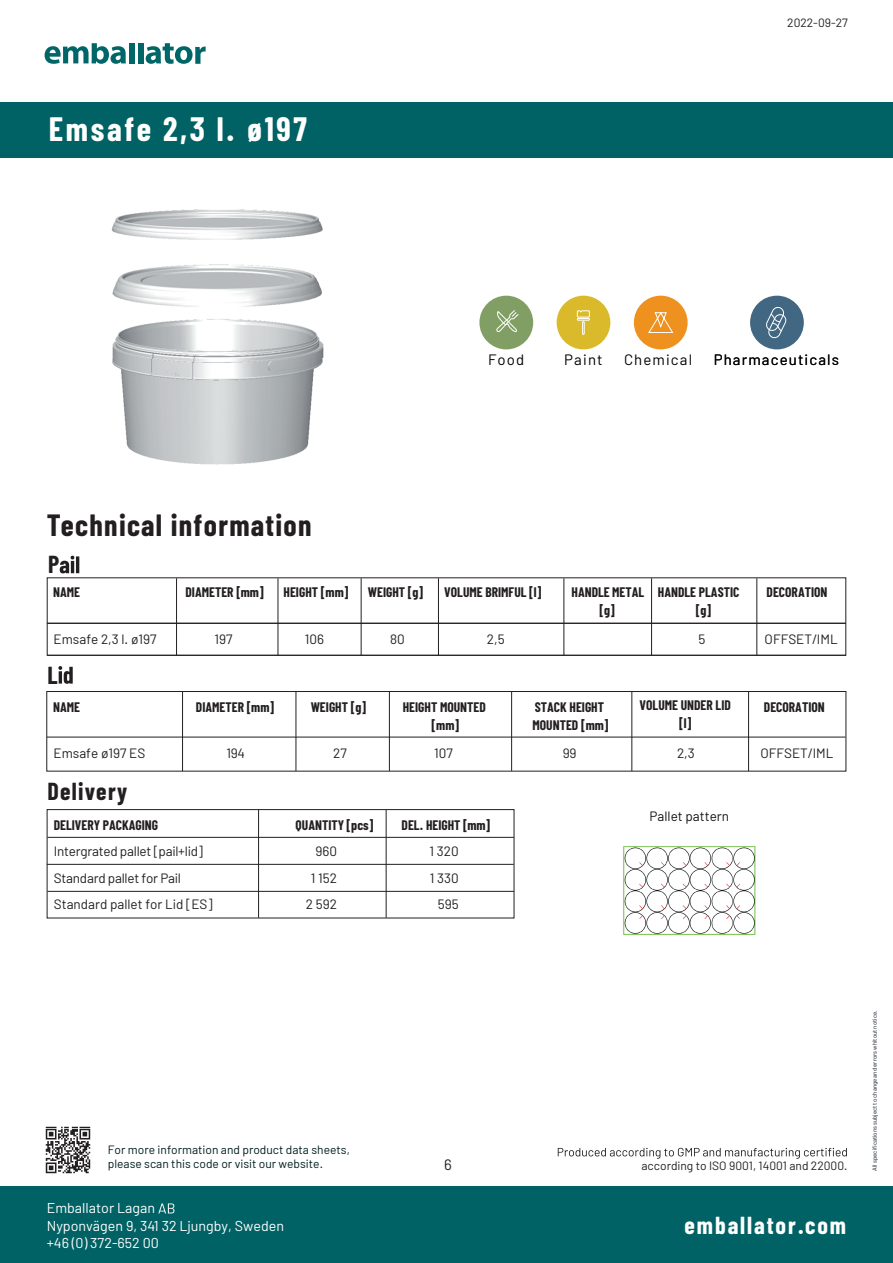
<style>
.page{position:relative;width:893px;height:1263px;background:#fff}
.page>*{position:absolute;margin:0;border:0;box-sizing:border-box;transform-origin:0 0}
.t1{font:700 33px "Barlow Condensed";letter-spacing:.08em;color:#fff}
.t2{font:700 30px "Barlow Condensed";letter-spacing:.045em;color:#231f20}
.t3{font:700 24px "Barlow Condensed";letter-spacing:.08em;color:#fff}
.t4{font:700 24px "Barlow Condensed";letter-spacing:.055em;color:#231f20}
.t5{font:15px "Barlow";letter-spacing:.075em;color:#000001}
.t6{font:15px "Barlow";color:#231f20}
.t7{font:14.25px/17.1px "Barlow";color:#fff}
.t8{font:700 13.5px/18px "Barlow Condensed";color:#231f20;text-align:center}
.t9{font:13.5px/25.5px "Barlow";color:#231f20;text-align:center}
.t10{font:13.5px "Barlow";letter-spacing:-.02em;color:#231f20}
.t11{font:13.5px "Barlow";color:#161319}
.t12{font:12px/14.4px "Barlow";color:#001d1e}
.t13{font:12px "Barlow";color:#231f20}
.t14{font:6px "Barlow";color:#0b1326}
</style>
<div class="page">
<img style="left:111px;top:209px;width:213px;height:256px">
<svg style="left:45px;top:43px;width:81px;height:21px"></svg>
<div style="left:129px;top:43px;width:5px;height:20px;background:#006667"></div>
<div style="left:138px;top:43px;width:5px;height:20px;background:#006667"></div>
<svg style="left:146px;top:43px;width:60px;height:21px"></svg>
<div style="left:0;top:1186px;width:893px;height:77px;background:#006264"></div>
<div style="left:0;top:102px;width:893px;height:55px;background:#006264"></div>
<svg style="left:58px;top:666px;width:15px;height:18px"></svg>
<svg style="left:60px;top:556px;width:19px;height:17px"></svg>
<svg style="left:158px;top:1203px;width:16px;height:10px"></svg>
<hr style="left:176px;top:578px;width:1px;height:78px;background:#231f20">
<hr style="left:278px;top:578px;width:1px;height:78px;background:#231f20">
<hr style="left:438px;top:578px;width:1px;height:78px;background:#231f20">
<hr style="left:563px;top:578px;width:1px;height:78px;background:#231f20">
<hr style="left:756px;top:578px;width:1px;height:78px;background:#231f20">
<hr style="left:182px;top:692px;width:1px;height:79px;background:#231f20">
<hr style="left:47px;top:737px;width:798px;height:1px;background:#231f20">
<hr style="left:258px;top:809px;width:1px;height:109px;background:#231f20">
<hr style="left:386px;top:809px;width:1px;height:109px;background:#231f20">
<hr style="left:47px;top:837px;width:467px;height:1px;background:#231f20">
<hr style="left:47px;top:864px;width:467px;height:1px;background:#231f20">
<svg style="left:558px;top:1148px;width:289px;height:11px"></svg>
<hr style="left:361px;top:578px;width:1px;height:77px;background:#231f20">
<hr style="left:651px;top:578px;width:1px;height:77px;background:#231f20">
<hr style="left:47px;top:891px;width:467px;height:1px;background:#231f20">
<div style="left:46px;top:691px;width:800px;height:80px;border:1px solid #231f20"></div>
<hr style="left:296px;top:691px;width:1px;height:80px;background:#231f20">
<hr style="left:389px;top:691px;width:1px;height:80px;background:#231f20">
<hr style="left:511px;top:691px;width:1px;height:80px;background:#231f20">
<hr style="left:631px;top:692px;width:1px;height:79px;background:#231f20">
<hr style="left:748px;top:692px;width:1px;height:79px;background:#231f20">
<div style="left:47px;top:809px;width:467px;height:109px;border:1px solid #231f20"></div>
<hr style="left:47px;top:623px;width:799px;height:1px;background:#231f20">
<hr style="left:47px;top:655px;width:799px;height:1px;background:#231f20">
<img style="left:45px;top:1126px;width:45px;height:2px">
<img style="left:623px;top:846px;width:133px;height:89px">
<img style="left:45px;top:1128px;width:46px;height:45px">
<div style="left:557px;top:296px;width:53px;height:53px;background:#daba2b;border-radius:50%"></div>
<div style="left:582px;top:321px;width:3px;height:14px;border:1px solid #fff"></div>
<svg style="left:577px;top:310px;width:13px;height:11px"></svg>
<div style="left:479px;top:296px;width:54px;height:53px;background:#819f64;border-radius:50%"></div>
<svg style="left:496px;top:310px;width:23px;height:23px"></svg>
<div style="left:634px;top:296px;width:54px;height:53px;background:#ee911e;border-radius:50%"></div>
<svg style="left:648px;top:312px;width:26px;height:21px"></svg>
<div style="left:750px;top:296px;width:54px;height:53px;background:#416783;border-radius:50%"></div>
<svg style="left:766px;top:307px;width:21px;height:32px"></svg>
<h1 class="t1" style="left:49px;top:109px;width:260px">Emsafe 2,3 l. ø197</h1>
<p class="t13" style="left:787px;top:15px;width:62px">2022-09-27</p>
<p class="t5" style="left:488px;top:351px;width:38px">Food</p>
<p class="t5" style="left:564px;top:351px;width:40px">Paint</p>
<p class="t5" style="left:624px;top:351px;width:70px">Chemical</p>
<p class="t5" style="left:714px;top:351px;width:127px">Pharmaceuticals</p>
<h2 class="t2" style="left:47px;top:506px;width:266px">Technical information</h2>
<h3 class="t4" style="left:48px;top:550px;width:13px">P</h3>
<p class="t8" style="left:368px;top:583px;width:57px">WEIGHT [g]</p>
<p class="t8" style="left:444px;top:583px;width:99px">VOLUME BRIMFUL [l]</p>
<p class="t8" style="left:571px;top:583px;width:74px">HANDLE METAL [g]</p>
<p class="t8" style="left:696px;top:583px;width:45px;text-align:left;text-indent:-38px">HANDLE PLASTIC [g]</p>
<p class="t8" style="left:53px;top:583px;width:28px">NAME</p>
<p class="t8" style="left:185px;top:583px;width:80px">DIAMETER [mm]</p>
<p class="t8" style="left:284px;top:583px;width:66px">HEIGHT [mm]</p>
<p class="t8" style="left:767px;top:583px;width:62px">DECORATION</p>
<p class="t9" style="left:54px;top:626px;width:104px">Emsafe 2,3 l. ø197</p>
<p class="t9" style="left:215px;top:626px;width:20px">197</p>
<p class="t9" style="left:305px;top:626px;width:21px">106</p>
<p class="t9" style="left:390px;top:626px;width:16px">80</p>
<p class="t9" style="left:765px;top:626px;width:75px">OFFSET/IML</p>
<p class="t9" style="left:487px;top:626px;width:19px">2,5</p>
<p class="t9" style="left:698px;top:626px;width:8px">5</p>
<h3 class="t4" style="left:47px;top:660px;width:12px">L</h3>
<p class="t8" style="left:53px;top:697px;width:28px">NAME</p>
<p class="t8" style="left:196px;top:697px;width:80px">DIAMETER [mm]</p>
<p class="t8" style="left:311px;top:697px;width:57px">WEIGHT [g]</p>
<p class="t8" style="left:403px;top:697px;width:85px">HEIGHT MOUNTED [mm]</p>
<p class="t8" style="left:533px;top:697px;width:78px;text-align:left">STACK HEIGHT<br>MOUNTED [mm]</p>
<p class="t8" style="left:640px;top:695px;width:93px">VOLUME UNDER LID [l]</p>
<p class="t8" style="left:764px;top:697px;width:62px">DECORATION</p>
<p class="t9" style="left:54px;top:740px;width:93px">Emsafe ø197 ES</p>
<p class="t9" style="left:226px;top:740px;width:20px">194</p>
<p class="t9" style="left:333px;top:740px;width:15px">27</p>
<p class="t9" style="left:434px;top:740px;width:20px">107</p>
<p class="t9" style="left:563px;top:740px;width:15px">99</p>
<p class="t9" style="left:677px;top:740px;width:19px">2,3</p>
<p class="t9" style="left:760px;top:740px;width:75px">OFFSET/IML</p>
<h3 class="t4" style="left:47px;top:777px;width:81px">Delivery</h3>
<p class="t8" style="left:54px;top:816px;width:106px">DELIVERY PACKAGING</p>
<p class="t8" style="left:296px;top:816px;width:79px">QUANTITY [pcs]</p>
<p class="t8" style="left:402px;top:816px;width:90px">DEL. HEIGHT [mm]</p>
<p class="t10" style="left:54px;top:843px;width:151px">Intergrated pallet [pail+lid]</p>
<p class="t9" style="left:429px;top:838px;width:31px">1 320</p>
<p class="t9" style="left:315px;top:838px;width:23px">960</p>
<p class="t10" style="left:54px;top:870px;width:129px">Standard pallet for Pail</p>
<p class="t9" style="left:430px;top:865px;width:30px">1 330</p>
<p class="t9" style="left:54px;top:891px;width:160px">Standard pallet for Lid [ES]</p>
<p class="t9" style="left:306px;top:865px;width:33px">1 152<br>2 592</p>
<p class="t9" style="left:438px;top:891px;width:22px">595</p>
<p class="t11" style="left:649px;top:808px;width:81px">Pallet pattern</p>
<p class="t12" style="left:108px;top:1142px;width:244px">For more information and product data sheets, please scan this code or visit our website.</p>
<p class="t7" style="left:47px;top:1199px;width:239px">Emballator Lagan<br>Nyponvägen 9, 341 32 Ljungby, Sweden +46 (0) 372-652 00</p>
<p class="t6" style="left:444px;top:1156px;width:9px">6</p>
<p class="t13" style="left:641px;top:1158px;width:207px">according to ISO 9001, 14001 and 22000.</p>
<h3 class="t3" style="left:685px;top:1210px;width:163px">emballator.com</h3>
<p class="t14" style="left:871px;top:1170px;width:162px;rotate:-90deg">All specifications subject to change and errors whitout notice.</p>
</div>
